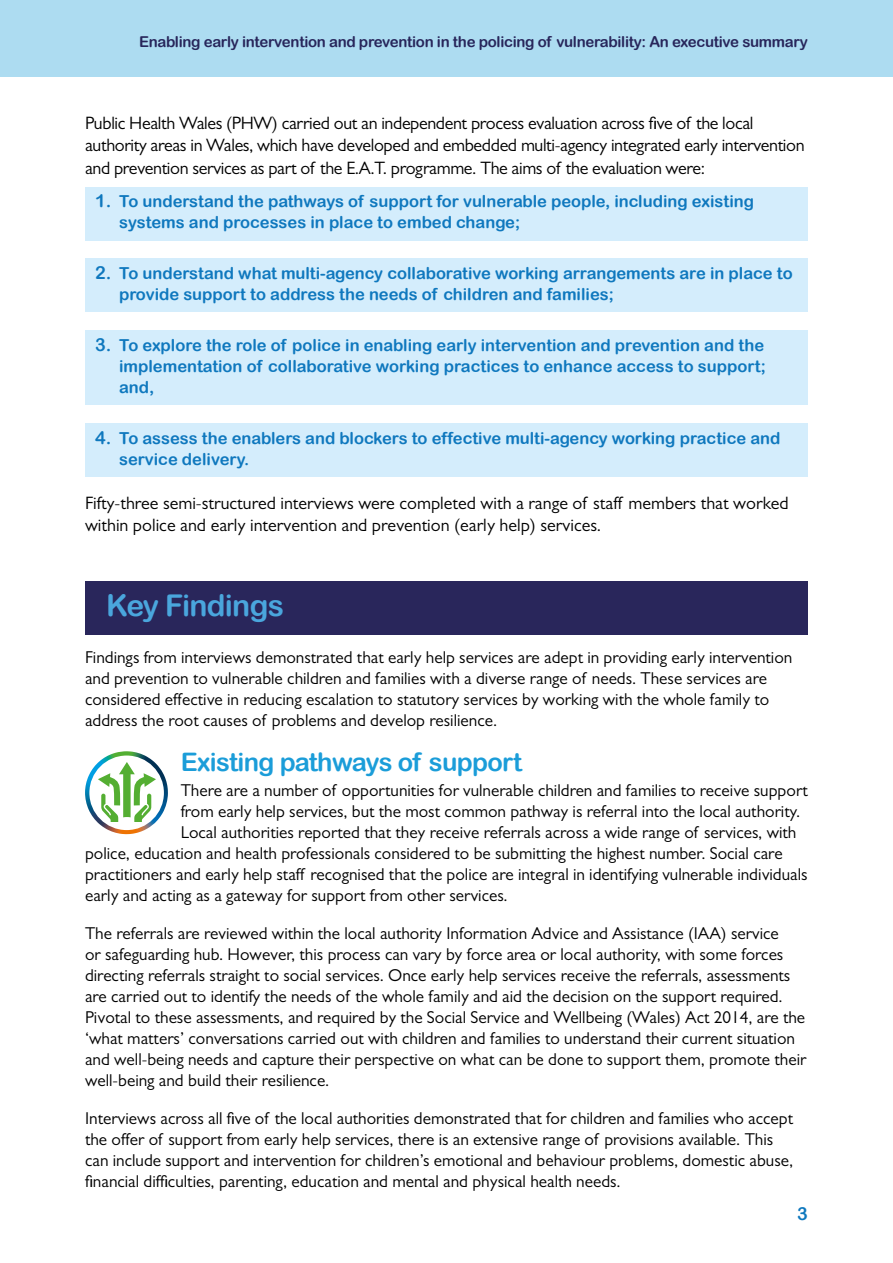
<style>
.page{position:relative;width:893px;height:1263px;background:#fff}
.page>*{position:absolute;margin:0;border:0;box-sizing:border-box;transform-origin:0 0}
.t1{font:30px "Arial Rounded MT Bold";letter-spacing:-.025em;color:#4aa6dd}
.t2{font:25.5px "Arial Rounded MT Bold";letter-spacing:-.025em;color:#1b9dd9}
.t3{font:18px/22.5px "Gill Sans";letter-spacing:-.02em;color:#000}
.t4{font:18px/22.5px "Gill Sans";color:#000}
.t5{font:18px "Arial Rounded MT Bold";color:#0f78be}
.t6{font:17.25px/21px "Gill Sans";color:#000}
.t7{font:16.5px/21px "Arial Rounded MT Bold";color:#0f78be}
.t8{font:15px "Arial Rounded MT Bold";letter-spacing:-.02em;color:#28265b}
.s1{font-size:18px}
</style>
<div class="page">
<div style="left:0;top:0;width:893px;height:77px;background:#addcf1"></div>
<div style="left:85px;top:187px;width:723px;height:53px;background:#d4edfc"></div>
<div style="left:85px;top:259px;width:723px;height:53px;background:#d4edfc"></div>
<div style="left:85px;top:330px;width:723px;height:75px;background:#d4edfc"></div>
<div style="left:85px;top:423px;width:723px;height:54px;background:#d4edfc"></div>
<div style="left:85px;top:581px;width:723px;height:54px;background:#29265b"></div>
<img style="left:85px;top:751px;width:83px;height:83px">
<p class="t8" style="left:139px;top:32px;width:670px">Enabling early intervention and prevention in the policing of vulnerability: An executive summary</p>
<p class="t3" style="left:85px;top:111px;width:721px">Public Health Wales (PHW) carried out an independent process evaluation across five of the local authority areas in Wales, which have developed and embedded multi-agency integrated early intervention and prevention services as part of the E.A.T. programme. The aims of the evaluation were:</p>
<p class="t7" style="left:119px;top:191px;width:637px;text-indent:-24px"><span class="s1">1.</span> To understand the pathways of support for vulnerable people, including existing systems and processes in place to embed change;</p>
<p class="t7" style="left:119px;top:263px;width:675px;text-indent:-24px"><span class="s1">2.</span> To understand what multi-agency collaborative working arrangements are in place to provide support to address the needs of children and families;</p>
<p class="t7" style="left:119px;top:334px;width:648px;text-align:justify;text-indent:-24px"><span class="s1">3.</span> To explore the role of police in enabling early intervention and prevention and the implementation of collaborative working practices to enhance access to support; and,</p>
<p class="t7" style="left:119px;top:427px;width:663px;text-indent:-24px"><span class="s1">4.</span> To assess the enablers and blockers to effective multi-agency working practice and service delivery.</p>
<p class="t4" style="left:85px;top:491px;width:705px">Fifty-three semi-structured interviews were completed with a range of staff members that worked within police and early intervention and prevention (early help) services.</p>
<h1 class="t1" style="left:106px;top:588px;width:179px">Key Findings</h1>
<p class="t6" style="left:85px;top:646px;width:709px">Findings from interviews demonstrated that early help services are adept in providing early intervention and prevention to vulnerable children and families with a diverse range of needs. These services are considered effective in reducing escalation to statutory services by working with the whole family to address the root causes of problems and develop resilience.</p>
<h2 class="t2" style="left:181px;top:747px;width:343px">Existing pathways of support</h2>
<p class="t6" style="left:181px;top:780px;width:629px">There are a number of opportunities for vulnerable children and families to receive support</p>
<p class="t6" style="left:181px;top:801px;width:621px">from early help services, but the most common pathway is referral into the local authority.</p>
<p class="t6" style="left:181px;top:822px;width:617px">Local authorities reported that they receive referrals across a wide range of services, with</p>
<p class="t6" style="left:85px;top:843px;width:699px">police, education and health professionals considered to be submitting the highest number. Social care</p>
<p class="t6" style="left:85px;top:864px;width:724px">practitioners and early help staff recognised that the police are integral in identifying vulnerable individuals</p>
<p class="t6" style="left:85px;top:885px;width:424px">early and acting as a gateway for support from other services.</p>
<p class="t6" style="left:85px;top:923px;width:723px">The referrals are reviewed within the local authority Information Advice and Assistance (IAA) service<br>or safeguarding hub. However, this process can vary by force area or local authority, with some forces directing referrals straight to social services. Once early help services receive the referrals, assessments are carried out to identify the needs of the whole family and aid the decision on the support required.<br>Pivotal to these assessments, and required by the Social Service and Wellbeing (Wales) Act 2014, are the ‘what matters’ conversations carried out with children and families to understand their current situation and well-being needs and capture their perspective on what can be done to support them, promote their well-being and build their resilience.</p>
<p class="t6" style="left:85px;top:1108px;width:710px">Interviews across all five of the local authorities demonstrated that for children and families who accept the offer of support from early help services, there is an extensive range of provisions available. This can include support and intervention for children’s emotional and behaviour problems, domestic abuse, financial difficulties, parenting, education and mental and physical health needs.</p>
<p class="t5" style="left:797px;top:1203px;width:12px">3</p>
</div>
